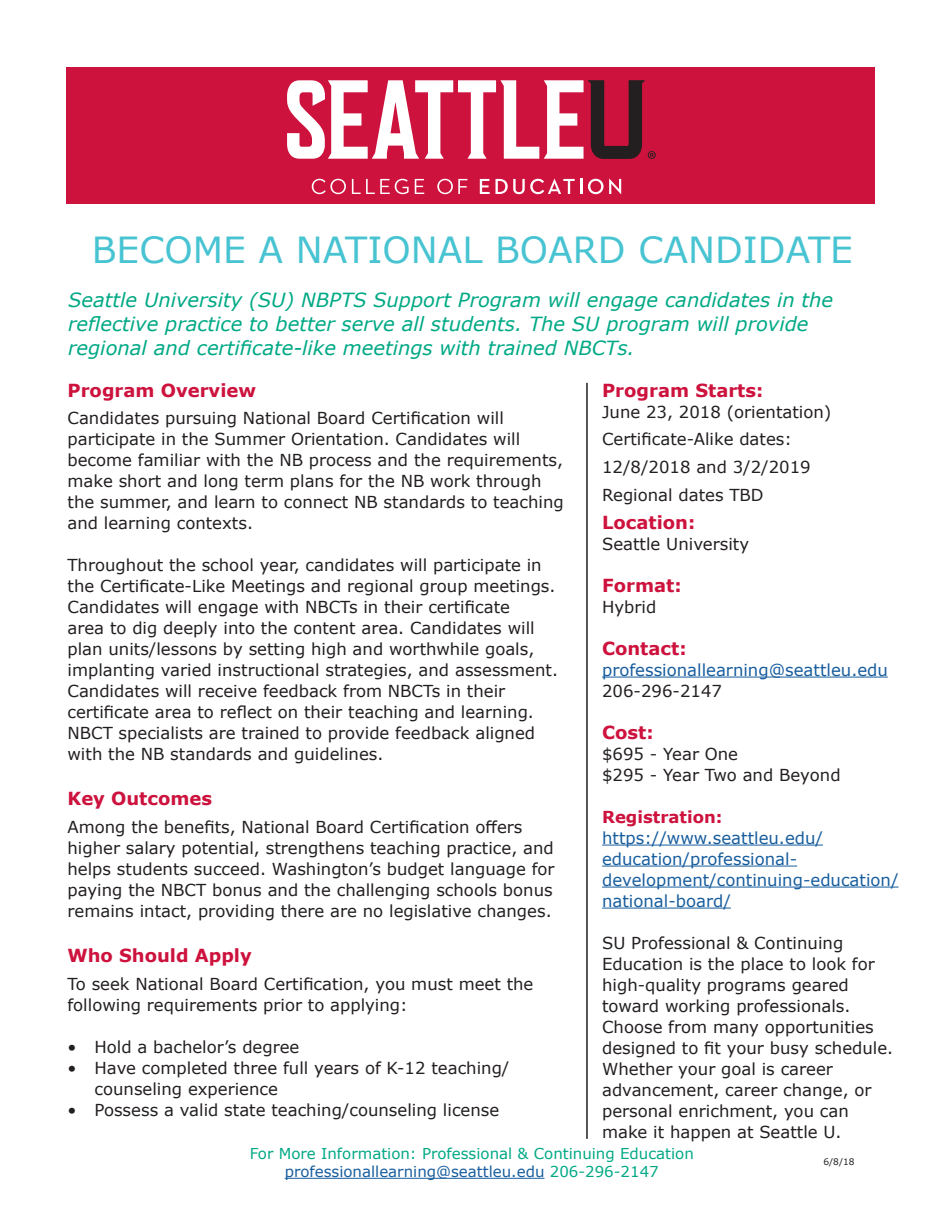
<style>
.page{position:relative;width:945px;height:1215px;background:#fff}
.page>*{position:absolute;margin:0;border:0;box-sizing:border-box;transform-origin:0 0}
.t1{font:36px "Verdana";color:#47c3d2}
.t2{font:italic 19.5px/24px "Verdana";color:#00a985}
.t3{font:700 18px "Verdana";color:#cd123d}
.t4{font:16.5px/21px "Verdana";color:#231f20}
.t5{font:16.5px/21px "Verdana";color:#175d9e}
.t6{font:700 16.5px "Verdana";color:#cd123d}
.t7{font:15px "Verdana";color:#00a985}
.t8{font:15px "Verdana";color:#175d9e}
.t9{font:9px "Verdana";color:#231f20}
.s1{color:#00a985}
</style>
<div class="page">
<hr style="left:602px;top:677px;width:286px;height:1px;background:#175d9e">
<hr style="left:602px;top:845px;width:221px;height:1px;background:#175d9e">
<hr style="left:602px;top:866px;width:195px;height:1px;background:#175d9e">
<hr style="left:602px;top:887px;width:297px;height:1px;background:#175d9e">
<hr style="left:602px;top:908px;width:129px;height:1px;background:#175d9e">
<hr style="left:285px;top:1178px;width:260px;height:1px;background:#175d9e">
<div style="left:67px;top:68px;width:808px;height:136px;background:#cd123d"></div>
<hr style="left:586px;top:383px;width:2px;height:756px;background:#231f20">
<svg style="left:287px;top:80px;width:369px;height:79px"></svg>
<svg style="left:312px;top:179px;width:34px;height:15px"></svg>
<svg style="left:352px;top:179px;width:57px;height:15px"></svg>
<svg style="left:415px;top:179px;width:9px;height:15px"></svg>
<svg style="left:437px;top:179px;width:30px;height:15px"></svg>
<svg style="left:480px;top:179px;width:102px;height:15px"></svg>
<svg style="left:588px;top:179px;width:33px;height:15px"></svg>
<p class="t1" style="left:92px;top:225px;width:763px">BECOME A NATIONAL BOARD CANDIDATE</p>
<p class="t2" style="left:68px;top:288px;width:767px">Seattle University (SU) NBPTS Support Program will engage candidates in the reflective practice to better serve all students. The SU program will provide regional and certificate-like meetings with trained NBCTs.</p>
<p class="t3" style="left:68px;top:377px;width:190px">Program Overview</p>
<p class="t4" style="left:68px;top:408px;width:498px">Candidates pursuing National Board Certification will participate in the Summer Orientation. Candidates will become familiar with the NB process and the requirements, make short and long term plans for the NB work through the summer, and learn to connect NB standards to teaching and learning contexts.</p>
<p class="t4" style="left:68px;top:555px;width:492px">Throughout the school year, candidates will participate in the Certificate-Like Meetings and regional group meetings.<br>Candidates will engage with NBCTs in their certificate<br>area to dig deeply into the content area. Candidates will plan units/lessons by setting high and worthwhile goals, implanting varied instructional strategies, and assessment.<br>Candidates will receive feedback from NBCTs in their certificate area to reflect on their teaching and learning.<br>NBCT specialists are trained to provide feedback aligned with the NB standards and guidelines.</p>
<p class="t3" style="left:68px;top:786px;width:146px">Key Outcomes</p>
<p class="t4" style="left:68px;top:816px;width:489px">Among the benefits, National Board Certification offers higher salary potential, strengthens teaching practice, and helps students succeed. Washington’s budget language for paying the NBCT bonus and the challenging schools bonus remains intact, providing there are no legislative changes.</p>
<p class="t3" style="left:68px;top:943px;width:186px">Who Should Apply</p>
<p class="t4" style="left:68px;top:973px;width:467px">To seek National Board Certification, you must meet the following requirements prior to applying:</p>
<p class="t4" style="left:68px;top:1036px;width:233px">• Hold a bachelor’s degree</p>
<p class="t4" style="left:94px;top:1057px;width:416px;text-indent:-27px">• Have completed three full years of K-12 teaching/ counseling experience</p>
<p class="t4" style="left:68px;top:1099px;width:433px">• Possess a valid state teaching/counseling license</p>
<p class="t7" style="left:250px;top:1143px;width:446px">For More Information: Professional &amp; Continuing Education</p>
<p class="t8" style="left:285px;top:1161px;width:376px">professionallearning@seattleu.edu <span class="s1">206-296-2147</span></p>
<p class="t3" style="left:602px;top:377px;width:163px">Program Starts:</p>
<p class="t4" style="left:602px;top:401px;width:231px">June 23, 2018 (orientation)</p>
<p class="t4" style="left:602px;top:429px;width:191px">Certificate-Alike dates:</p>
<p class="t4" style="left:602px;top:456px;width:210px">12/8/2018 and 3/2/2019</p>
<p class="t4" style="left:602px;top:484px;width:163px">Regional dates TBD</p>
<p class="t3" style="left:602px;top:509px;width:95px">Location:</p>
<p class="t4" style="left:602px;top:533px;width:149px">Seattle University</p>
<p class="t3" style="left:602px;top:572px;width:81px">Format:</p>
<p class="t4" style="left:602px;top:596px;width:56px">Hybrid</p>
<p class="t3" style="left:602px;top:635px;width:86px">Contact:</p>
<p class="t5" style="left:602px;top:659px;width:287px">professionallearning@seattleu.edu</p>
<p class="t4" style="left:602px;top:680px;width:121px">206-296-2147</p>
<p class="t3" style="left:602px;top:719px;width:53px">Cost:</p>
<p class="t4" style="left:602px;top:743px;width:138px">$695 - Year One</p>
<p class="t4" style="left:602px;top:764px;width:240px">$295 - Year Two and Beyond</p>
<p class="t6" style="left:602px;top:805px;width:122px">Registration:</p>
<p class="t5" style="left:602px;top:827px;width:298px">https://www.seattleu.edu/ education/professional&shy;development/continuing-education/ national-board/</p>
<p class="t4" style="left:602px;top:932px;width:293px">SU Professional &amp; Continuing<br>Education is the place to look for high-quality programs geared toward working professionals.<br>Choose from many opportunities designed to fit your busy schedule.<br>Whether your goal is career advancement, career change, or personal enrichment, you can make it happen at Seattle U.</p>
<p class="t9" style="left:824px;top:1155px;width:33px">6/8/18</p>
</div>
